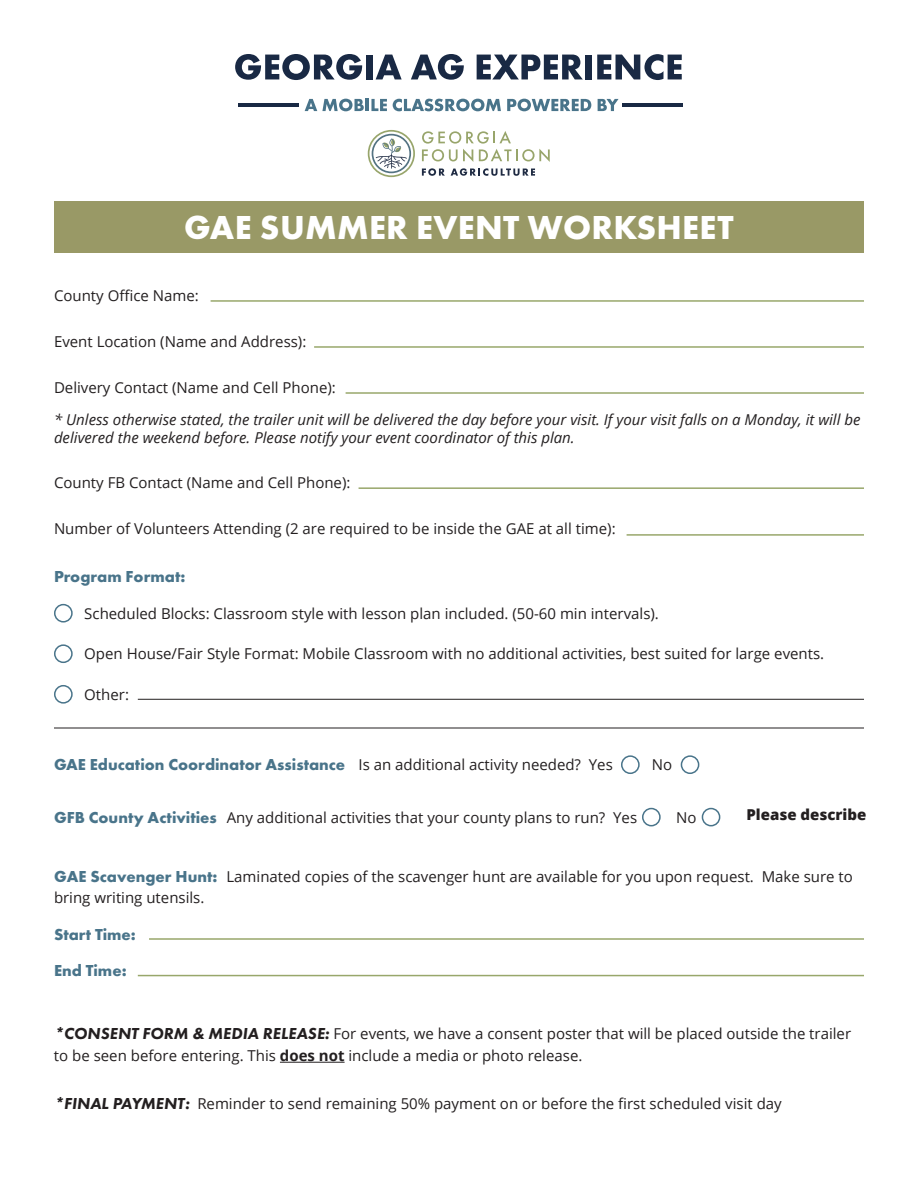
<style>
.page{position:relative;width:918px;height:1188px;background:#fff}
.page>*{position:absolute;margin:0;border:0;box-sizing:border-box;transform-origin:0 0}
.t1{font:700 34.5px "Futura PT";letter-spacing:.01em;color:#fff}
.t2{font:700 16.5px "Futura PT";color:#49748a}
.t3{font:15px/21.5px "Open Sans";color:#231f20}
.t4{font:italic 15px/18px "Open Sans";color:#231f20}
.t5{font:800 15px "Open Sans";color:#231f20}
.s1{font-family:"Futura PT";font-weight:700;font-size:16.5px;color:#49748a}
.s2{font-family:"Futura PT";font-weight:800;font-style:italic;font-size:16.5px}
.s3{font-weight:700}
</style>
<div class="page">
<svg style="left:368px;top:130px;width:47px;height:47px"></svg>
<svg style="left:422px;top:131px;width:128px;height:31px"></svg>
<svg style="left:422px;top:168px;width:23px;height:8px"></svg>
<svg style="left:451px;top:168px;width:84px;height:8px"></svg>
<svg style="left:235px;top:54px;width:127px;height:26px"></svg>
<div style="left:366px;top:55px;width:7px;height:24px;background:#192944"></div>
<svg style="left:376px;top:55px;width:26px;height:24px"></svg>
<svg style="left:411px;top:54px;width:53px;height:26px"></svg>
<svg style="left:477px;top:55px;width:106px;height:24px"></svg>
<div style="left:586px;top:55px;width:6px;height:24px;background:#192944"></div>
<svg style="left:597px;top:54px;width:85px;height:26px"></svg>
<svg style="left:305px;top:99px;width:82px;height:12px"></svg>
<svg style="left:393px;top:99px;width:108px;height:12px"></svg>
<svg style="left:507px;top:99px;width:84px;height:12px"></svg>
<svg style="left:598px;top:99px;width:21px;height:12px"></svg>
<hr style="left:238px;top:104px;width:60px;height:3px;background:#192944">
<hr style="left:622px;top:104px;width:61px;height:3px;background:#192944">
<hr style="left:211px;top:300px;width:653px;height:2px;background:#98a76b">
<hr style="left:314px;top:346px;width:550px;height:2px;background:#98a76b">
<hr style="left:359px;top:487px;width:505px;height:2px;background:#98a76b">
<div style="left:54px;top:201px;width:810px;height:52px;background:#996"></div>
<hr style="left:346px;top:392px;width:518px;height:2px;background:#98a76b">
<hr style="left:627px;top:534px;width:237px;height:2px;background:#98a76b">
<hr style="left:138px;top:699px;width:726px;height:1px;background:#231f20">
<div style="left:54px;top:604px;width:19px;height:19px;border:2px solid #49748a;border-radius:50%"></div>
<div style="left:54px;top:644px;width:19px;height:19px;border:2px solid #49748a;border-radius:50%"></div>
<div style="left:54px;top:685px;width:19px;height:19px;border:2px solid #49748a;border-radius:50%"></div>
<div style="left:621px;top:755px;width:19px;height:19px;border:2px solid #49748a;border-radius:50%"></div>
<div style="left:681px;top:755px;width:18px;height:19px;border:2px solid #49748a;border-radius:50%"></div>
<div style="left:642px;top:808px;width:19px;height:18px;border:2px solid #49748a;border-radius:50%"></div>
<div style="left:702px;top:808px;width:18px;height:18px;border:2px solid #49748a;border-radius:50%"></div>
<hr style="left:149px;top:938px;width:715px;height:2px;background:#98a76b">
<hr style="left:138px;top:975px;width:726px;height:1px;background:#98a76b">
<hr style="left:280px;top:1062px;width:65px;height:1px;background:#231f20">
<hr style="left:54px;top:728px;width:810px;height:1px;background:#231f20">
<p class="t1" style="left:184px;top:205px;width:551px">GAE SUMMER EVENT WORKSHEET</p>
<p class="t3" style="left:54px;top:284px;width:146px">County Office Name:</p>
<p class="t3" style="left:54px;top:330px;width:254px">Event Location (Name and Address):</p>
<p class="t3" style="left:54px;top:376px;width:283px">Delivery Contact (Name and Cell Phone):</p>
<p class="t4" style="left:54px;top:410px;width:808px">* Unless otherwise stated, the trailer unit will be delivered the day before your visit. If your visit falls on a Monday, it will be delivered the weekend before. Please notify your event coordinator of this plan.</p>
<p class="t3" style="left:54px;top:472px;width:298px">County FB Contact (Name and Cell Phone):</p>
<p class="t3" style="left:54px;top:518px;width:563px">Number of Volunteers Attending (2 are required to be inside the GAE at all time):</p>
<p class="t2" style="left:54px;top:566px;width:133px">Program Format:</p>
<p class="t3" style="left:84px;top:602px;width:576px">Scheduled Blocks: Classroom style with lesson plan included. (50-60 min intervals).</p>
<p class="t3" style="left:84px;top:643px;width:741px">Open House/Fair Style Format: Mobile Classroom with no additional activities, best suited for large events.</p>
<p class="t3" style="left:84px;top:683px;width:46px">Other:</p>
<p class="t2" style="left:54px;top:754px;width:293px">GAE Education Coordinator Assistance</p>
<p class="t3" style="left:359px;top:754px;width:256px">Is an additional activity needed? Yes</p>
<p class="t3" style="left:652px;top:754px;width:22px">No</p>
<p class="t2" style="left:54px;top:807px;width:164px">GFB County Activities</p>
<p class="t3" style="left:227px;top:806px;width:412px">Any additional activities that your county plans to run? Yes</p>
<p class="t3" style="left:676px;top:806px;width:22px">No</p>
<p class="t5" style="left:747px;top:803px;width:121px">Please describe</p>
<p class="t3" style="left:54px;top:865px;width:800px"><span class="s1">GAE Scavenger Hunt:</span> Laminated copies of the scavenger hunt are available for you upon request. Make sure to bring writing utensils.</p>
<p class="t2" style="left:54px;top:924px;width:83px">Start Time:</p>
<p class="t2" style="left:54px;top:960px;width:74px">End Time:</p>
<p class="t3" style="left:54px;top:1022px;width:799px;line-height:22.5px"><span class="s2">*CONSENT FORM &amp; MEDIA RELEASE:</span> For events, we have a consent poster that will be placed outside the trailer to be seen before entering. This <span class="s3">does not</span> include a media or photo release.</p>
<p class="t3" style="left:54px;top:1092px;width:729px"><span class="s2">*FINAL PAYMENT:</span> Reminder to send remaining 50% payment on or before the first scheduled visit day</p>
</div>
